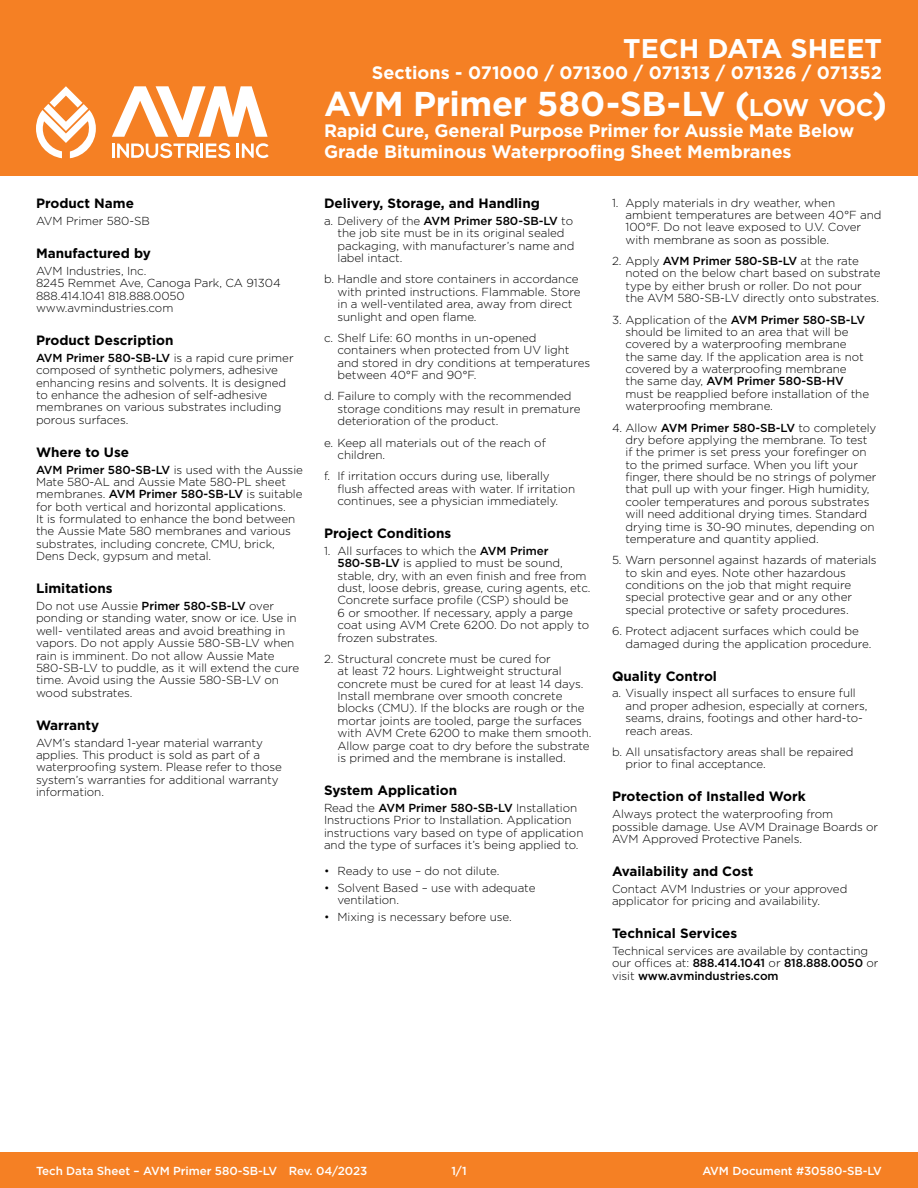
<style>
.page{position:relative;width:918px;height:1188px;background:#fff}
.page>*{position:absolute;margin:0;border:0;box-sizing:border-box;transform-origin:0 0}
.t1{font:700 34.5px "Gotham";letter-spacing:-.01em;color:#fff}
.t2{font:700 27px "Gotham";color:#fff}
.t3{font:700 18px/21px "Gotham";letter-spacing:-.005em;color:#fff}
.Section{font:700 13.5px "Gotham";color:#000}
.Text{font:300 11.7px/12.3px "Gotham";letter-spacing:-.005em;color:#000}
.t4{font:500 11.7px "Gotham";letter-spacing:-.005em;color:#fff}
.s1{font-weight:500}
.s2{font-style:inherit}
.s3{font-size:24.15px}
</style>
<div class="page">
<div style="left:0;top:1152px;width:918px;height:36px;background:#f58024"></div>
<div style="left:0;top:0;width:918px;height:176px;background:#f58024"></div>
<svg style="left:36px;top:86px;width:60px;height:72px"></svg>
<svg style="left:242px;top:143px;width:27px;height:15px"></svg>
<hr style="left:236px;top:144px;width:3px;height:14px;background:#fff">
<svg style="left:112px;top:143px;width:118px;height:15px"></svg>
<svg style="left:112px;top:86px;width:156px;height:51px"></svg>
<p class="Section" style="left:36px;top:194px;width:100px">Product Name</p>
<p class="Text" style="left:36px;top:214px;width:115px">AVM Primer 580-SB</p>
<p class="Section" style="left:36px;top:244px;width:116px">Manufactured by</p>
<p class="Text" style="left:36px;top:264px;width:246px">AVM Industries, Inc.<br>8245 Remmet Ave, Canoga Park, CA 91304<br>888.414.1041 818.888.0050 www.avmindustries.com</p>
<p class="Section" style="left:36px;top:331px;width:139px">Product Description</p>
<p class="Text" style="left:36px;top:351px;width:259px"><span class="s1">AVM Primer 580-SB-LV</span> is a rapid cure primer composed of synthetic polymers, adhesive enhancing resins and solvents. It is designed to enhance the adhesion of self-adhesive membranes on various substrates including porous surfaces.</p>
<p class="Section" style="left:36px;top:443px;width:95px">Where to Use</p>
<p class="Text" style="left:36px;top:463px;width:268px"><span class="s1">AVM Primer 580-SB-LV</span> is used with the Aussie Mate 580-AL and Aussie Mate 580-PL sheet membranes. <span class="s1">AVM Primer 580-SB-LV</span> is suitable for both vertical and horizontal applications.<br>It is formulated to enhance the bond between the Aussie Mate 580 membranes and various substrates, including concrete, CMU, brick, Dens Deck, gypsum and metal.</p>
<p class="Section" style="left:36px;top:579px;width:78px">Limitations</p>
<p class="Text" style="left:36px;top:599px;width:265px">Do not use Aussie <span class="s1">Primer 580-SB-LV</span> over ponding or standing water, snow or ice. Use in well- ventilated areas and avoid breathing in vapors. Do not apply Aussie 580-SB-LV when rain is imminent. Do not allow Aussie Mate 580-SB-LV to puddle, as it will extend the cure time. Avoid using the Aussie 580-SB-LV on wood substrates.</p>
<p class="Section" style="left:36px;top:716px;width:65px">Warranty</p>
<p class="Text" style="left:36px;top:736px;width:248px">AVM’s standard 1-year material warranty applies. This product is sold as part of a waterproofing system. Please refer to those system’s warranties for additional warranty information.</p>
<p class="t2" style="left:623px;top:30px;width:260px">TECH DATA SHEET</p>
<p class="t3" style="left:372px;top:62px;width:512px">Sections - 071000 / 071300 / 071313 / 071326 / 071352</p>
<p class="t1" style="left:324px;top:81px;width:565px">AVM Primer 580-SB-LV <span class="s2">(</span><span class="s3">LOW VOC</span><span class="s2">)</span></p>
<p class="t3" style="left:324px;top:120px;width:532px">Rapid Cure, General Purpose Primer for Aussie Mate Below<br>Grade Bituminous Waterproofing Sheet Membranes</p>
<p class="Section" style="left:324px;top:194px;width:217px">Delivery, Storage, and Handling</p>
<p class="Text" style="left:338px;top:214px;width:239px;text-indent:-14px">a. Delivery of the <span class="s1">AVM Primer 580-SB-LV</span> to the job site must be in its original sealed packaging, with manufacturer’s name and label intact.</p>
<p class="Text" style="left:338px;top:273px;width:245px;text-indent:-14px">b. Handle and store containers in accordance with printed instructions. Flammable. Store in a well-ventilated area, away from direct sunlight and open flame.</p>
<p class="Text" style="left:338px;top:331px;width:254px;text-indent:-14px">c. Shelf Life: 60 months in un-opened containers when protected from UV light and stored in dry conditions at temperatures between 40°F and 90°F.</p>
<p class="Text" style="left:338px;top:390px;width:244px;text-indent:-14px">d. Failure to comply with the recommended storage conditions may result in premature deterioration of the product.</p>
<p class="Text" style="left:338px;top:436px;width:210px;text-indent:-14px">e. Keep all materials out of the reach of children.</p>
<p class="Text" style="left:338px;top:470px;width:239px;text-indent:-14px">f. If irritation occurs during use, liberally flush affected areas with water. If irritation continues, see a physician immediately.</p>
<p class="Section" style="left:324px;top:524px;width:129px">Project Conditions</p>
<p class="Text" style="left:338px;top:544px;width:255px;text-indent:-14px">1. All surfaces to which the <span class="s1">AVM Primer 580-SB-LV</span> is applied to must be sound, stable, dry, with an even finish and free from dust, loose debris, grease, curing agents, etc.<br>Concrete surface profile (CSP) should be<br>6 or smoother. If necessary, apply a parge coat using AVM Crete 6200. Do not apply to frozen substrates.</p>
<p class="Text" style="left:338px;top:652px;width:255px;text-indent:-14px">2. Structural concrete must be cured for<br>at least 72 hours. Lightweight structural concrete must be cured for at least 14 days.<br>Install membrane over smooth concrete blocks (CMU). If the blocks are rough or the mortar joints are tooled, parge the surfaces with AVM Crete 6200 to make them smooth.<br>Allow parge coat to dry before the substrate is primed and the membrane is installed.</p>
<p class="Section" style="left:324px;top:781px;width:135px">System Application</p>
<p class="Text" style="left:324px;top:801px;width:261px">Read the <span class="s1">AVM Primer 580-SB-LV</span> Installation Instructions Prior to Installation. Application instructions vary based on type of application and the type of surfaces it’s being applied to.</p>
<p class="Text" style="left:324px;top:864px;width:177px">• Ready to use – do not dilute.</p>
<p class="Text" style="left:338px;top:881px;width:199px;text-indent:-14px">• Solvent Based – use with adequate ventilation.</p>
<p class="Text" style="left:324px;top:910px;width:189px">• Mixing is necessary before use.</p>
<p class="Text" style="left:626px;top:196px;width:258px;text-indent:-14px">1. Apply materials in dry weather, when ambient temperatures are between 40°F and 100°F. Do not leave exposed to U.V. Cover with membrane as soon as possible.</p>
<p class="Text" style="left:626px;top:254px;width:257px;text-indent:-14px">2. Apply <span class="s1">AVM Primer 580-SB-LV</span> at the rate noted on the below chart based on substrate type by either brush or roller. Do not pour the AVM 580-SB-LV directly onto substrates.</p>
<p class="Text" style="left:626px;top:313px;width:245px;text-indent:-14px">3. Application of the <span class="s1">AVM Primer 580-SB-LV </span>should be limited to an area that will be covered by a waterproofing membrane<br>the same day. If the application area is not covered by a waterproofing membrane<br>the same day, <span class="s1">AVM Primer 580-SB-HV </span>must be reapplied before installation of the waterproofing membrane.</p>
<p class="Text" style="left:626px;top:421px;width:253px;text-indent:-14px">4. Allow <span class="s1">AVM Primer 580-SB-LV</span> to completely dry before applying the membrane. To test if the primer is set press your forefinger on to the primed surface. When you lift your finger, there should be no strings of polymer that pull up with your finger. High humidity, cooler temperatures and porous substrates will need additional drying times. Standard drying time is 30-90 minutes, depending on temperature and quantity applied.</p>
<p class="Text" style="left:626px;top:554px;width:253px;text-indent:-14px">5. Warn personnel against hazards of materials to skin and eyes. Note other hazardous conditions on the job that might require special protective gear and or any other special protective or safety procedures.</p>
<p class="Text" style="left:626px;top:625px;width:247px;text-indent:-14px">6. Protect adjacent surfaces which could be damaged during the application procedure.</p>
<p class="Section" style="left:612px;top:667px;width:107px">Quality Control</p>
<p class="Text" style="left:626px;top:687px;width:243px;text-indent:-14px">a. Visually inspect all surfaces to ensure full and proper adhesion, especially at corners, seams, drains, footings and other hard-to&shy;reach areas.</p>
<p class="Text" style="left:626px;top:745px;width:230px;text-indent:-14px">b. All unsatisfactory areas shall be repaired prior to final acceptance.</p>
<p class="Section" style="left:612px;top:788px;width:195px">Protection of Installed Work</p>
<p class="Text" style="left:612px;top:808px;width:268px">Always protect the waterproofing from possible damage. Use AVM Drainage Boards or<br>AVM Approved Protective Panels.</p>
<p class="Section" style="left:612px;top:862px;width:143px">Availability and Cost</p>
<p class="Text" style="left:612px;top:882px;width:237px">Contact AVM Industries or your approved applicator for pricing and availability.</p>
<p class="Section" style="left:612px;top:924px;width:127px">Technical Services</p>
<p class="Text" style="left:612px;top:944px;width:268px">Technical services are available by contacting our offices at: <span class="s1">888.414.1041</span> or <span class="s1">818.888.0050</span> or visit <span class="s1">www.avmindustries.com</span></p>
<p class="t4" style="left:36px;top:1163px;width:333px">Tech Data Sheet – AVM Primer 580-SB-LV Rev. 04/2023</p>
<p class="t4" style="left:451px;top:1163px;width:17px">1/1</p>
<p class="t4" style="left:702px;top:1163px;width:181px">AVM Document #30580-SB-LV</p>
</div>
